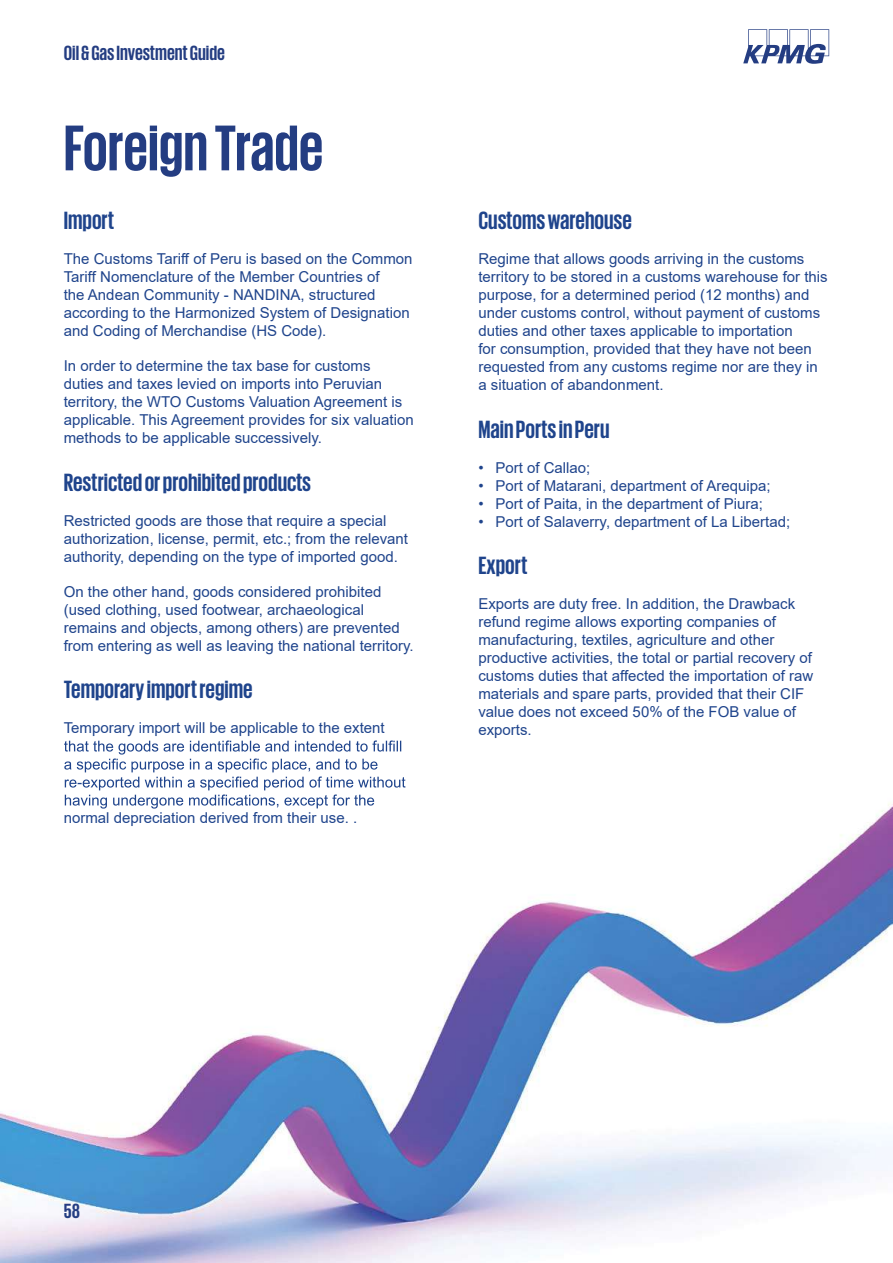
<style>
.page{position:relative;width:893px;height:1263px;background:#fff}
.page>*{position:absolute;margin:0;border:0;box-sizing:border-box;transform-origin:0 0}
.t1{font:700 66px "KPMG";color:#243d82}
.t2{font:700 25.5px "KPMG";color:#1f448c}
.t3{font:700 21px "KPMG";color:#243d82}
.t4{font:15px/18px "Arial";color:#1f448c}
</style>
<div class="page">
<img style="left:0;top:787px;width:893px;height:476px">
<svg style="left:64px;top:740px;width:341px;height:68px"></svg>
<svg style="left:743px;top:29px;width:86px;height:35px"></svg>
<h3 class="t3" style="left:64px;top:42px;width:163px">Oil &amp; Gas Investment Guide</h3>
<h1 class="t1" style="left:64px;top:115px;width:261px">Foreign Trade</h1>
<h2 class="t2" style="left:64px;top:208px;width:52px">Import</h2>
<p class="t4" style="left:64px;top:250px;width:350px">The Customs Tariff of Peru is based on the Common Tariff Nomenclature of the Member Countries of<br>the Andean Community - NANDINA, structured according to the Harmonized System of Designation and Coding of Merchandise (HS Code).</p>
<p class="t4" style="left:64px;top:357px;width:351px">In order to determine the tax base for customs duties and taxes levied on imports into Peruvian territory, the WTO Customs Valuation Agreement is applicable. This Agreement provides for six valuation methods to be applicable successively.</p>
<h2 class="t2" style="left:64px;top:469px;width:249px">Restricted or prohibited products</h2>
<p class="t4" style="left:64px;top:511px;width:346px">Restricted goods are those that require a special authorization, license, permit, etc.; from the relevant authority, depending on the type of imported good.</p>
<p class="t4" style="left:64px;top:582px;width:351px">On the other hand, goods considered prohibited (used clothing, used footwear, archaeological remains and objects, among others) are prevented from entering as well as leaving the national territory.</p>
<h2 class="t2" style="left:64px;top:677px;width:190px">Temporary import regime</h2>
<p class="t4" style="left:64px;top:719px;width:322px">Temporary import will be applicable to the extent</p>
<p class="t4" style="left:64px;top:809px;width:295px">normal depreciation derived from their use. .</p>
<h2 class="t2" style="left:478px;top:208px;width:155px">Customs warehouse</h2>
<p class="t4" style="left:478px;top:250px;width:351px">Regime that allows goods arriving in the customs territory to be stored in a customs warehouse for this purpose, for a determined period (12 months) and under customs control, without payment of customs duties and other taxes applicable to importation<br>for consumption, provided that they have not been requested from any customs regime nor are they in a situation of abandonment.</p>
<h2 class="t2" style="left:478px;top:416px;width:133px">Main Ports in Peru</h2>
<p class="t4" style="left:478px;top:458px;width:114px">• Port of Callao;</p>
<p class="t4" style="left:478px;top:476px;width:294px">• Port of Matarani, department of Arequipa;</p>
<p class="t4" style="left:478px;top:494px;width:286px">• Port of Paita, in the department of Piura;</p>
<p class="t4" style="left:478px;top:512px;width:313px">• Port of Salaverry, department of La Libertad;</p>
<h2 class="t2" style="left:478px;top:553px;width:51px">Export</h2>
<p class="t4" style="left:478px;top:595px;width:336px">Exports are duty free. In addition, the Drawback refund regime allows exporting companies of manufacturing, textiles, agriculture and other productive activities, the total or partial recovery of customs duties that affected the importation of raw materials and spare parts, provided that their CIF value does not exceed 50% of the FOB value of exports.</p>
<h3 class="t3" style="left:64px;top:1201px;width:18px">58</h3>
</div>
